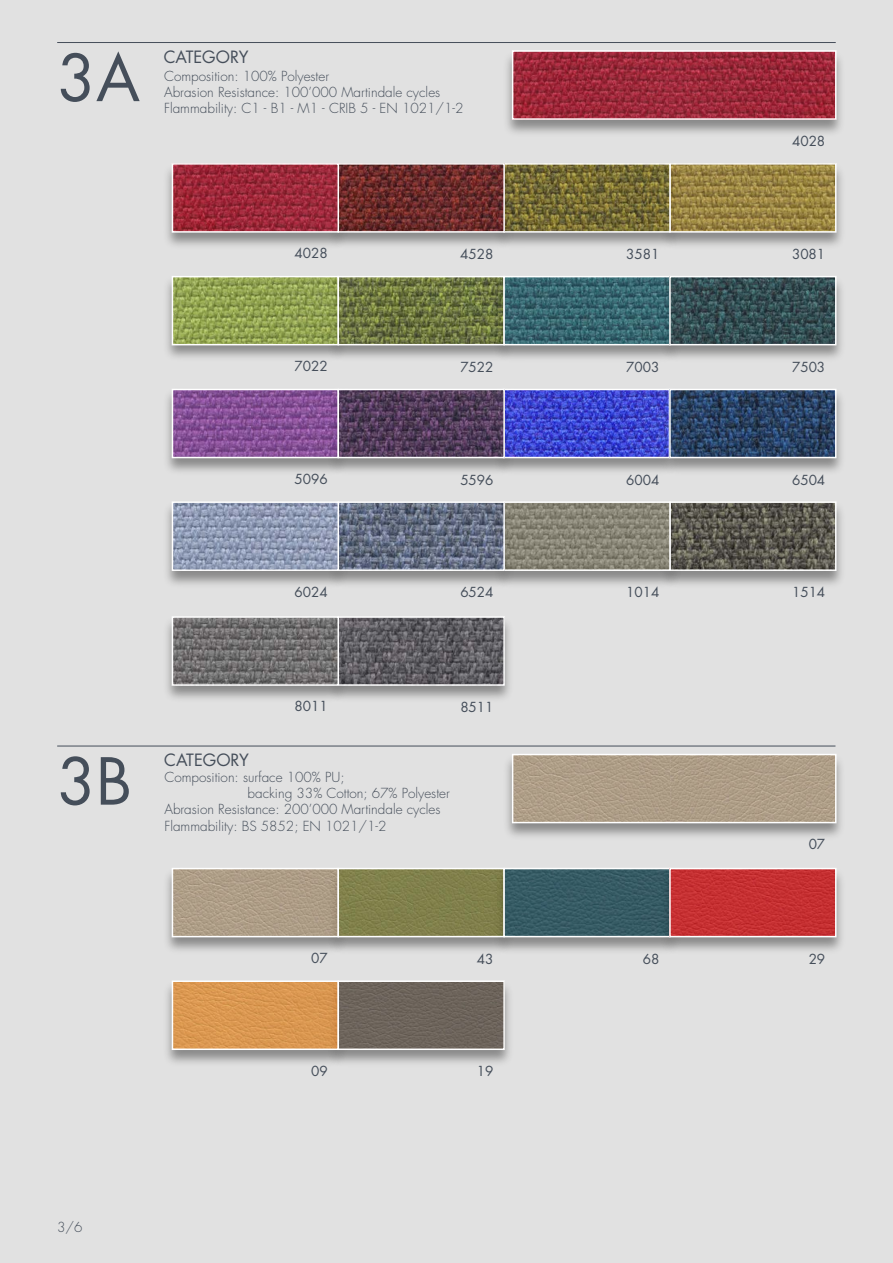
<style>
.page{position:relative;width:893px;height:1263px;background:#e1e1e1}
.page>*{position:absolute;margin:0;border:0;box-sizing:border-box;transform-origin:0 0}
.t1{font:63px "Futura";color:#454e5a}
.t2{font:16.5px "Futura";color:#454e5a}
.t3{font:300 13.5px/16.2px "Futura";color:#454e5a}
.t4{font:13.5px "Futura";color:#454e5a}
</style>
<div class="page">
<img style="left:175px;top:1043px;width:148px;height:4px">
<div style="left:172px;top:980px;width:167px;height:70px;border:2px solid #fff"></div>
<img style="left:520px;top:745px;width:321px;height:92px">
<img style="left:520px;top:757px;width:150px;height:55px">
<img style="left:670px;top:757px;width:163px;height:63px">
<div style="left:512px;top:754px;width:324px;height:69px;border:2px solid #fff"></div>
<img style="left:507px;top:50px;width:334px;height:69px">
<img style="left:515px;top:53px;width:155px;height:64px">
<img style="left:670px;top:53px;width:163px;height:64px">
<div style="left:512px;top:50px;width:324px;height:70px;border:2px solid #fff"></div>
<img style="left:323px;top:1028px;width:187px;height:38px">
<div style="left:338px;top:980px;width:167px;height:70px;border:2px solid #fff"></div>
<img style="left:165px;top:874px;width:188px;height:169px">
<img style="left:175px;top:871px;width:148px;height:63px">
<div style="left:172px;top:868px;width:167px;height:69px;border:2px solid #fff"></div>
<img style="left:323px;top:868px;width:187px;height:160px">
<div style="left:338px;top:868px;width:167px;height:69px;border:2px solid #fff"></div>
<img style="left:490px;top:812px;width:196px;height:198px">
<div style="left:503px;top:868px;width:168px;height:69px;border:2px solid #fff"></div>
<img style="left:656px;top:841px;width:186px;height:169px">
<div style="left:669px;top:868px;width:167px;height:69px;border:2px solid #fff"></div>
<img style="left:520px;top:425px;width:136px;height:30px">
<div style="left:503px;top:389px;width:167px;height:69px;border:2px solid #fff"></div>
<img style="left:353px;top:745px;width:167px;height:73px">
<img style="left:520px;top:473px;width:136px;height:114px">
<div style="left:503px;top:501px;width:168px;height:70px;border:2px solid #fff"></div>
<img style="left:353px;top:616px;width:157px;height:83px">
<img style="left:165px;top:616px;width:188px;height:85px">
<img style="left:167px;top:501px;width:156px;height:84px">
<img style="left:323px;top:501px;width:197px;height:86px">
<img style="left:656px;top:464px;width:186px;height:123px">
<img style="left:167px;top:347px;width:156px;height:125px">
<img style="left:323px;top:337px;width:197px;height:137px">
<div style="left:338px;top:276px;width:167px;height:69px;border:2px solid #fff"></div>
<img style="left:490px;top:349px;width:166px;height:76px">
<img style="left:656px;top:350px;width:186px;height:114px">
<img style="left:656px;top:119px;width:186px;height:231px">
<img style="left:686px;top:166px;width:147px;height:64px">
<div style="left:669px;top:163px;width:167px;height:70px;border:2px solid #fff"></div>
<img style="left:490px;top:118px;width:196px;height:231px">
<div style="left:503px;top:163px;width:168px;height:70px;border:2px solid #fff"></div>
<img style="left:353px;top:106px;width:167px;height:231px">
<div style="left:338px;top:163px;width:167px;height:70px;border:2px solid #fff"></div>
<img style="left:167px;top:163px;width:186px;height:184px">
<div style="left:172px;top:163px;width:167px;height:70px;border:2px solid #fff"></div>
<hr style="left:57px;top:42px;width:779px;height:1px;background:#454e5a">
<hr style="left:57px;top:746px;width:778px;height:1px;background:#454e5a">
<h1 class="t1" style="left:57px;top:38px;width:84px">3A</h1>
<p class="t2" style="left:164px;top:46px;width:86px">CATEGORY</p>
<p class="t3" style="left:164px;top:68px;width:301px">Composition: 100% Polyester<br>Abrasion Resistance: 100’000 Martindale cycles<br>Flammability: C1 - B1 - M1 - CRIB 5 - EN 1021/1-2</p>
<p class="t4" style="left:792px;top:132px;width:35px">4028</p>
<p class="t4" style="left:294px;top:245px;width:35px">4028</p>
<p class="t4" style="left:460px;top:245px;width:35px">4528</p>
<p class="t4" style="left:626px;top:245px;width:35px">3581</p>
<p class="t4" style="left:792px;top:245px;width:35px">3081</p>
<p class="t4" style="left:294px;top:357px;width:35px">7022</p>
<p class="t4" style="left:460px;top:358px;width:35px">7522</p>
<p class="t4" style="left:626px;top:358px;width:35px">7003</p>
<p class="t4" style="left:792px;top:358px;width:35px">7503</p>
<p class="t4" style="left:294px;top:470px;width:35px">5096</p>
<p class="t4" style="left:460px;top:471px;width:35px">5596</p>
<p class="t4" style="left:626px;top:471px;width:35px">6004</p>
<p class="t4" style="left:792px;top:471px;width:35px">6504</p>
<p class="t4" style="left:294px;top:583px;width:35px">6024</p>
<p class="t4" style="left:460px;top:584px;width:35px">6524</p>
<p class="t4" style="left:626px;top:584px;width:35px">1014</p>
<p class="t4" style="left:792px;top:584px;width:35px">1514</p>
<p class="t4" style="left:294px;top:698px;width:35px">8011</p>
<p class="t4" style="left:460px;top:698px;width:35px">8511</p>
<h1 class="t1" style="left:57px;top:741px;width:76px">3B</h1>
<p class="t2" style="left:164px;top:749px;width:86px">CATEGORY</p>
<p class="t3" style="left:164px;top:769px;width:182px">Composition: surface 100% PU;</p>
<p class="t3" style="left:248px;top:785px;width:204px">backing 33% Cotton; 67% Polyester</p>
<p class="t3" style="left:164px;top:802px;width:278px">Abrasion Resistance: 200’000 Martindale cycles</p>
<p class="t3" style="left:164px;top:818px;width:224px">Flammability: BS 5852; EN 1021/1-2</p>
<p class="t4" style="left:809px;top:836px;width:18px">07</p>
<p class="t4" style="left:311px;top:949px;width:18px">07</p>
<p class="t4" style="left:477px;top:950px;width:18px">43</p>
<p class="t4" style="left:643px;top:950px;width:18px">68</p>
<p class="t4" style="left:809px;top:950px;width:18px">29</p>
<p class="t3" style="left:57px;top:1220px;width:27px">3/6</p>
<p class="t4" style="left:311px;top:1062px;width:18px">09</p>
<p class="t4" style="left:477px;top:1063px;width:18px">19</p>
</div>
